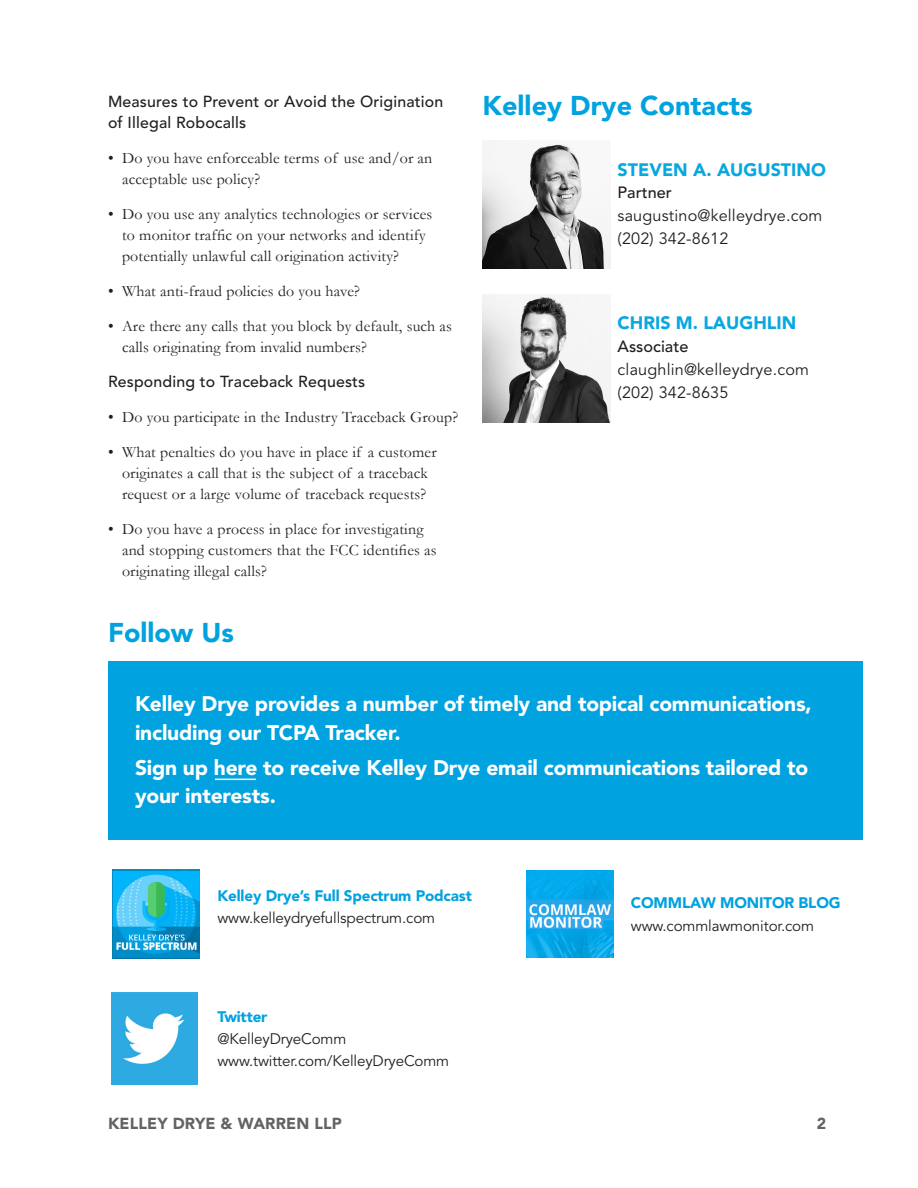
<style>
.page{position:relative;width:918px;height:1188px;background:#fff}
.page>*{position:absolute;margin:0;border:0;box-sizing:border-box;transform-origin:0 0}
.hed{font:900 27px "Avenir LT Std";color:#00a2df}
.t1{font:900 21px/28.5px "Avenir LT Std";letter-spacing:-.01em;color:#fff}
.NameNew{font:900 17.85px "Avenir LT Std";color:#08a7e0}
.info222{font:16.2px/22.8px "Avenir LT Std";letter-spacing:.01em;color:#231f20}
.t2{font:500 16.2px "Avenir LT Std";color:#231f20}
.body{font:15.9px/21px "Garamond";letter-spacing:.01em;color:#231f20}
.body-2{font:500 15.9px/21px "Avenir LT Std";letter-spacing:.01em;color:#231f20}
.body-3{font:900 15.9px "Avenir LT Std";letter-spacing:.01em;color:#636366}
.t3{font:15.15px "Avenir LT Std";letter-spacing:-.01em;color:#231f20}
.t4{font:900 15.15px "Avenir LT Std";letter-spacing:-.01em;color:#00a2df}
</style>
<div class="page">
<img style="left:483px;top:294px;width:128px;height:128px">
<img style="left:483px;top:142px;width:128px;height:127px">
<div style="left:108px;top:662px;width:755px;height:178px;background:#00a2df"></div>
<hr style="left:215px;top:779px;width:41px;height:1px;background:#fff">
<img style="left:527px;top:871px;width:86px;height:86px">
<img style="left:112px;top:869px;width:87px;height:90px">
<img style="left:111px;top:993px;width:87px;height:91px">
<p class="body-2" style="left:108px;top:91px;width:337px">Measures to Prevent or Avoid the Origination of Illegal Robocalls</p>
<p class="body" style="left:122px;top:147px;width:312px;text-indent:-14px">• Do you have enforceable terms of use and/or an acceptable use policy?</p>
<p class="body" style="left:122px;top:203px;width:312px;text-indent:-14px">• Do you use any analytics technologies or services to monitor traffic on your networks and identify potentially unlawful call origination activity?</p>
<p class="body" style="left:108px;top:280px;width:254px">• What anti-fraud policies do you have?</p>
<p class="body" style="left:122px;top:315px;width:331px;text-indent:-14px">• Are there any calls that you block by default, such as calls originating from invalid numbers?</p>
<p class="body-2" style="left:108px;top:371px;width:259px">Responding to Traceback Requests</p>
<p class="body" style="left:108px;top:406px;width:352px">• Do you participate in the Industry Traceback Group?</p>
<p class="body" style="left:108px;top:441px;width:330px;text-align:center">• What penalties do you have in place if a customer originates a call that is the subject of a traceback request or a large volume of traceback requests?</p>
<p class="body" style="left:122px;top:518px;width:316px;text-indent:-14px">• Do you have a process in place for investigating and stopping customers that the FCC identifies as originating illegal calls?</p>
<p class="hed" style="left:108px;top:617px;width:127px">Follow Us</p>
<p class="hed" style="left:483px;top:89px;width:271px">Kelley Drye Contacts</p>
<p class="NameNew" style="left:618px;top:159px;width:210px">STEVEN A. AUGUSTINO</p>
<p class="t2" style="left:618px;top:183px;width:56px">Partner</p>
<p class="info222" style="left:618px;top:205px;width:206px">saugustino@kelleydrye.com (202) 342-8612</p>
<p class="NameNew" style="left:618px;top:312px;width:180px">CHRIS M. LAUGHLIN</p>
<p class="t2" style="left:618px;top:337px;width:72px">Associate</p>
<p class="info222" style="left:618px;top:358px;width:193px">claughlin@kelleydrye.com (202) 342-8635</p>
<p class="t1" style="left:135px;top:690px;width:678px">Kelley Drye provides a number of timely and topical communications, including our TCPA Tracker.</p>
<p class="t1" style="left:135px;top:753px;width:675px">Sign up here to receive Kelley Drye email communications tailored to your interests.</p>
<p class="t4" style="left:217px;top:886px;width:256px">Kelley Drye’s Full Spectrum Podcast</p>
<p class="t3" style="left:217px;top:909px;width:219px">www.kelleydryefullspectrum.com</p>
<p class="t4" style="left:217px;top:1007px;width:52px">Twitter</p>
<p class="t3" style="left:217px;top:1030px;width:130px">@KelleyDryeComm</p>
<p class="t3" style="left:217px;top:1052px;width:233px">www.twitter.com/KelleyDryeComm</p>
<p class="body-3" style="left:108px;top:1114px;width:235px">KELLEY DRYE &amp; WARREN LLP</p>
<p class="t4" style="left:631px;top:894px;width:211px">COMMLAW MONITOR BLOG</p>
<p class="t3" style="left:631px;top:917px;width:185px">www.commlawmonitor.com</p>
<p class="body-3" style="left:817px;top:1114px;width:11px">2</p>
</div>
